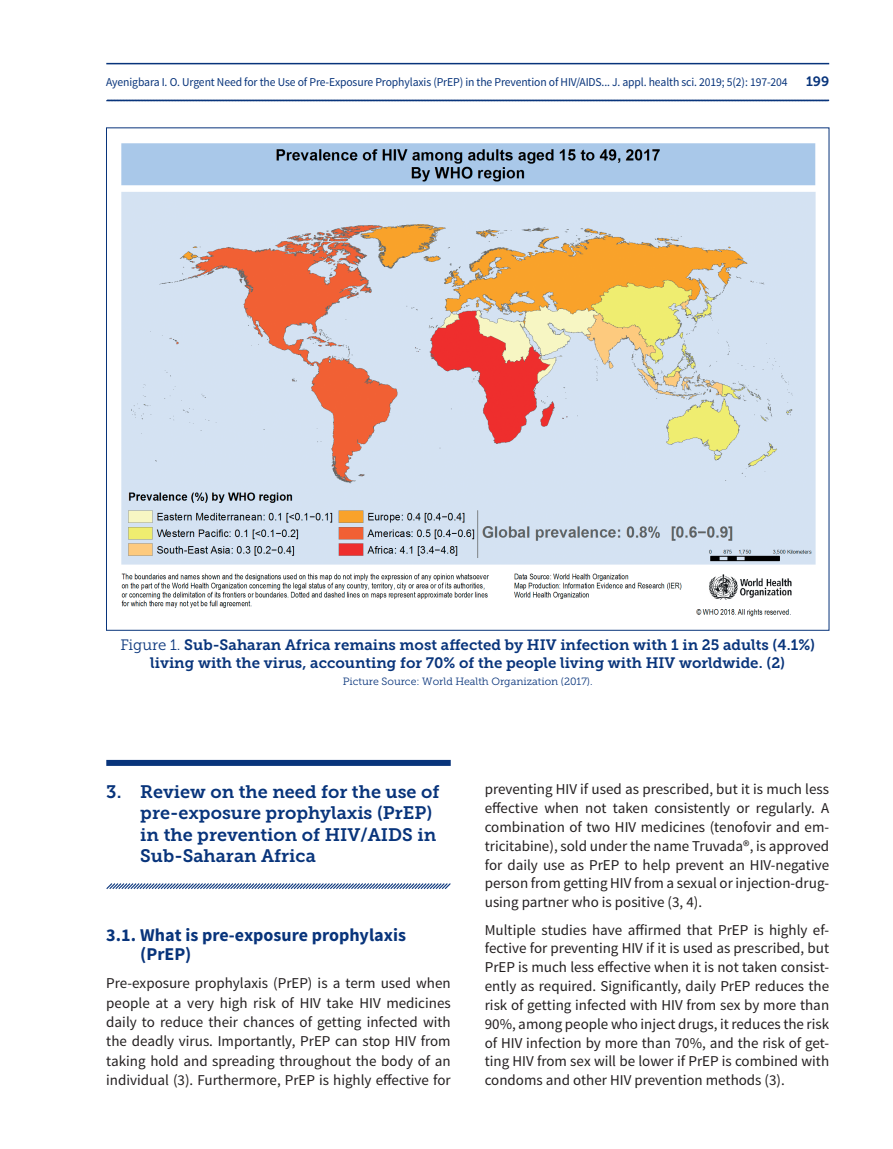
<style>
.page{position:relative;width:893px;height:1149px;background:#fff}
.page>*{position:absolute;margin:0;border:0;box-sizing:border-box;transform-origin:0 0}
.a{font:18px/21.3px "Museo Slab 700";color:#08347b}
.podpodnaslov{font:700 18px/19.4px "Source Sans Pro";color:#08347b}
.text-en{font:15px/18.8px "Source Sans Pro";color:#231f20;text-align:justify}
.tablica_naslov{font:15px/18px "Museo Slab 700";color:#08347b;text-align:center}
.t1{font:13.5px "Museo Slab 700";color:#08347b}
.t2{font:12px "Source Sans Pro";letter-spacing:-.01em;color:#08347b}
.tablica-fus{font:10.5px "Museo Slab 300";color:#08347b}
.s1{font-family:"Museo Slab 300"}
</style>
<div class="page">
<hr style="left:106px;top:63px;width:723px;height:1px;background:#08347b">
<svg style="left:106px;top:99px;width:723px;height:2px"></svg>
<div style="left:106px;top:759px;width:345px;height:6px;background:#08347b"></div>
<svg style="left:106px;top:883px;width:345px;height:6px;background:#8fa3c3"></svg>
<img style="left:121px;top:143px;width:695px;height:474px">
<p class="t2" style="left:106px;top:74px;width:683px">Ayenigbara I. O. Urgent Need for the Use of Pre-Exposure Prophylaxis (PrEP) in the Prevention of HIV/AIDS... J. appl. health sci. 2019; 5(2): 197-204</p>
<p class="t1" style="left:806px;top:73px;width:25px">199</p>
<p class="tablica_naslov" style="left:120px;top:636px;width:696px"><span class="s1">Figure 1.</span> Sub-Saharan Africa remains most affected by HIV infection with 1 in 25 adults (4.1%) living with the virus, accounting for 70% of the people living with HIV worldwide. (2)</p>
<p class="tablica-fus" style="left:343px;top:675px;width:251px">Picture Source: World Health Organization (2017).</p>
<p class="a" style="left:140px;top:780px;width:301px;text-indent:-34px">3. Review on the need for the use of pre-exposure prophylaxis (PrEP) in the prevention of HIV/AIDS in<br>Sub-Saharan Africa</p>
<p class="podpodnaslov" style="left:140px;top:925px;width:267px;text-indent:-34px">3.1. What is pre-exposure prophylaxis (PrEP)</p>
<p class="text-en" style="left:106px;top:973px;width:346px;line-height:19.4px">Pre-exposure prophylaxis (PrEP) is a term used when people at a very high risk of HIV take HIV medicines daily to reduce their chances of getting infected with the deadly virus. Importantly, PrEP can stop HIV from taking hold and spreading throughout the body of an individual (3). Furthermore, PrEP is highly effective for</p>
<p class="text-en" style="left:485px;top:780px;width:346px">preventing HIV if used as prescribed, but it is much less effective when not taken consistently or regularly. A combination of two HIV medicines (tenofovir and em&shy;tricitabine), sold under the name Truvada®, is approved for daily use as PrEP to help prevent an HIV-negative person from getting HIV from a sexual or injection-drug&shy;using partner who is positive (3, 4).</p>
<p class="text-en" style="left:485px;top:920px;width:346px">Multiple studies have affirmed that PrEP is highly ef&shy;fective for preventing HIV if it is used as prescribed, but PrEP is much less effective when it is not taken consist&shy;ently as required. Significantly, daily PrEP reduces the risk of getting infected with HIV from sex by more than 90%, among people who inject drugs, it reduces the risk of HIV infection by more than 70%, and the risk of get&shy;ting HIV from sex will be lower if PrEP is combined with condoms and other HIV prevention methods (3).</p>
</div>
